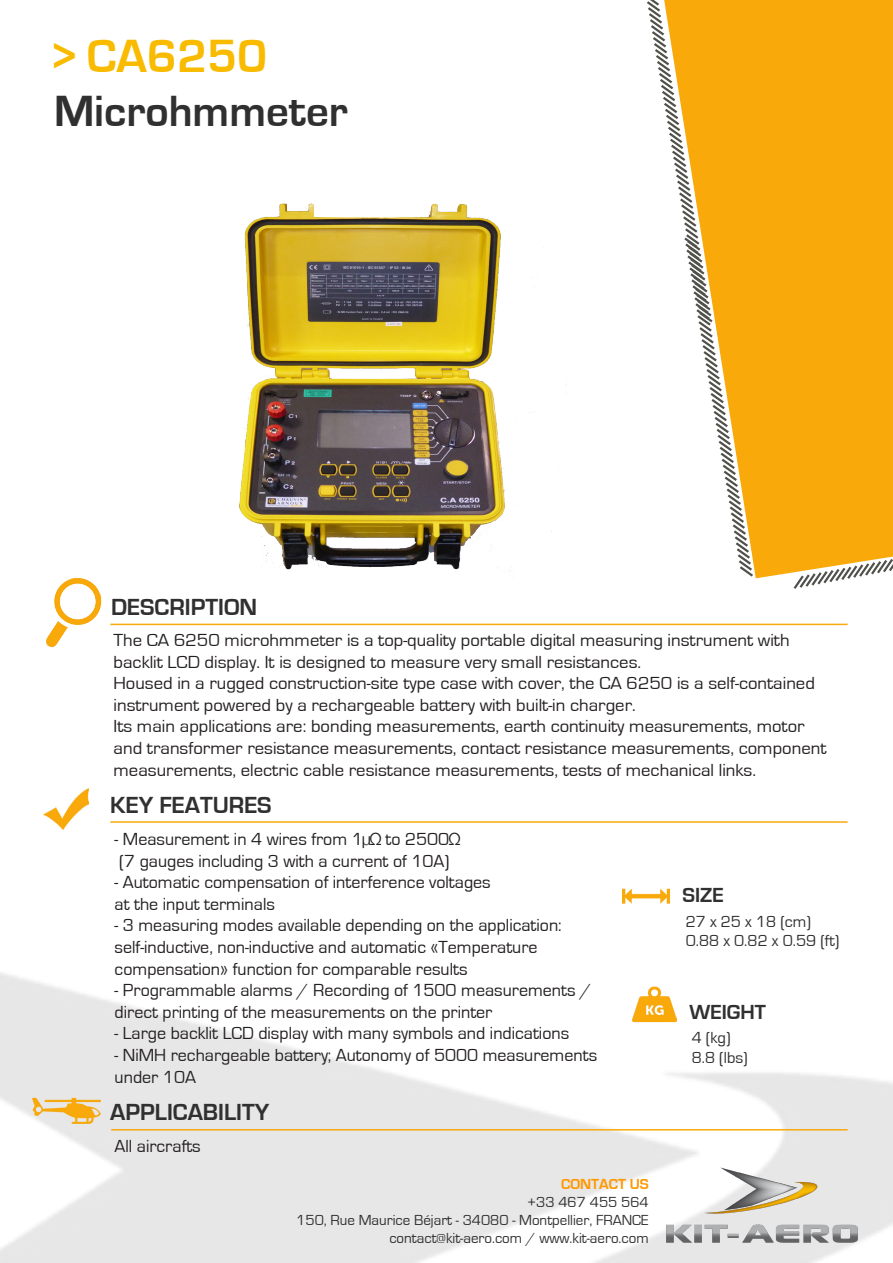
<style>
.page{position:relative;width:893px;height:1263px;background:#fff}
.page>*{position:absolute;margin:0;border:0;box-sizing:border-box;transform-origin:0 0}
.t1{font:700 48px "Eurostile";color:#f9bb00}
.t2{font:700 45px "Eurostile";color:#303030}
.t3{font:700 24px "Eurostile";color:#303030}
.t4{font:700 21px "Eurostile";color:#303030}
.t5{font:18px/21.6px "Eurostile";color:#231f20;scale:1.04 1}
.t6{font:18px/21.6px "Eurostile";color:#231f20}
.t7{font:16.5px "Eurostile";color:#303030}
.t8{font:15px "Eurostile";color:#303030}
.t9{font:700 15px "Eurostile";color:#ff9800}
</style>
<div class="page">
<svg style="left:647px;top:0;width:17px;height:100px"></svg>
<svg style="left:0;top:788px;width:893px;height:475px"></svg>
<hr style="left:110px;top:821px;width:738px;height:2px;background:#f9a90a">
<svg style="left:664px;top:0;width:229px;height:578px;fill:#f9a90a"></svg>
<img style="left:46px;top:578px;width:56px;height:69px">
<hr style="left:110px;top:624px;width:738px;height:1px;background:#f9a90a">
<img style="left:43px;top:788px;width:45px;height:42px">
<img style="left:622px;top:873px;width:47px;height:46px">
<img style="left:633px;top:983px;width:44px;height:40px">
<svg style="left:791px;top:512px;width:102px;height:77px"></svg>
<img style="left:665px;top:1167px;width:194px;height:79px">
<img style="left:239px;top:202px;width:313px;height:369px">
<hr style="left:111px;top:1129px;width:737px;height:1px;background:#f9a90a">
<img style="left:33px;top:1078px;width:67px;height:65px">
<p class="t1" style="left:54px;top:30px;width:215px">&gt; CA6250</p>
<p class="t2" style="left:54px;top:87px;width:295px">Microhmmeter</p>
<p class="t3" style="left:111px;top:594px;width:148px">DESCRIPTION</p>
<p class="t5" style="left:114px;top:630px;width:652px">The CA 6250 microhmmeter is a top-quality portable digital measuring instrument with backlit LCD display. It is designed to measure very small resistances.</p>
<p class="t5" style="left:114px;top:673px;width:676px">Housed in a rugged construction-site type case with cover, the CA 6250 is a self-contained instrument powered by a rechargeable battery with built-in charger.</p>
<p class="t5" style="left:114px;top:716px;width:687px">Its main applications are: bonding measurements, earth continuity measurements, motor and transformer resistance measurements, contact resistance measurements, component measurements, electric cable resistance measurements, tests of mechanical links.</p>
<p class="t3" style="left:110px;top:791px;width:163px">KEY FEATURES</p>
<p class="t6" style="left:115px;top:829px;width:347px">- Measurement in 4 wires from 1μΩ to 2500Ω</p>
<p class="t6" style="left:119px;top:850px;width:332px">(7 gauges including 3 with a current of 10A)</p>
<p class="t6" style="left:115px;top:872px;width:378px">- Automatic compensation of interference voltages</p>
<p class="t6" style="left:115px;top:893px;width:162px">at the input terminals</p>
<p class="t6" style="left:115px;top:915px;width:449px">- 3 measuring modes available depending on the application: self-inductive, non-inductive and automatic «Temperature compensation» function for comparable results</p>
<p class="t6" style="left:115px;top:980px;width:479px">- Programmable alarms / Recording of 1500 measurements / direct printing of the measurements on the printer</p>
<p class="t6" style="left:115px;top:1023px;width:456px">- Large backlit LCD display with many symbols and indications</p>
<p class="t6" style="left:115px;top:1045px;width:484px">- NiMH rechargeable battery; Autonomy of 5000 measurements under 10A</p>
<p class="t3" style="left:110px;top:1099px;width:160px">APPLICABILITY</p>
<p class="t6" style="left:115px;top:1135px;width:88px">All aircrafts</p>
<p class="t9" style="left:561px;top:1176px;width:89px">CONTACT US</p>
<p class="t8" style="left:527px;top:1194px;width:123px">+33 467 455 564</p>
<p class="t8" style="left:296px;top:1212px;width:354px">150, Rue Maurice Béjart - 34080 - Montpellier, FRANCE</p>
<p class="t8" style="left:389px;top:1230px;width:261px">contact@kit-aero.com / www.kit-aero.com</p>
<p class="t4" style="left:682px;top:884px;width:43px">SIZE</p>
<p class="t7" style="left:686px;top:912px;width:127px">27 x 25 x 18 (cm)</p>
<p class="t7" style="left:686px;top:932px;width:155px">0.88 x 0.82 x 0.59 (ft)</p>
<p class="t4" style="left:689px;top:1001px;width:78px">WEIGHT</p>
<p class="t7" style="left:692px;top:1028px;width:40px">4 (kg)</p>
<p class="t7" style="left:692px;top:1048px;width:58px">8.8 (lbs)</p>
</div>
